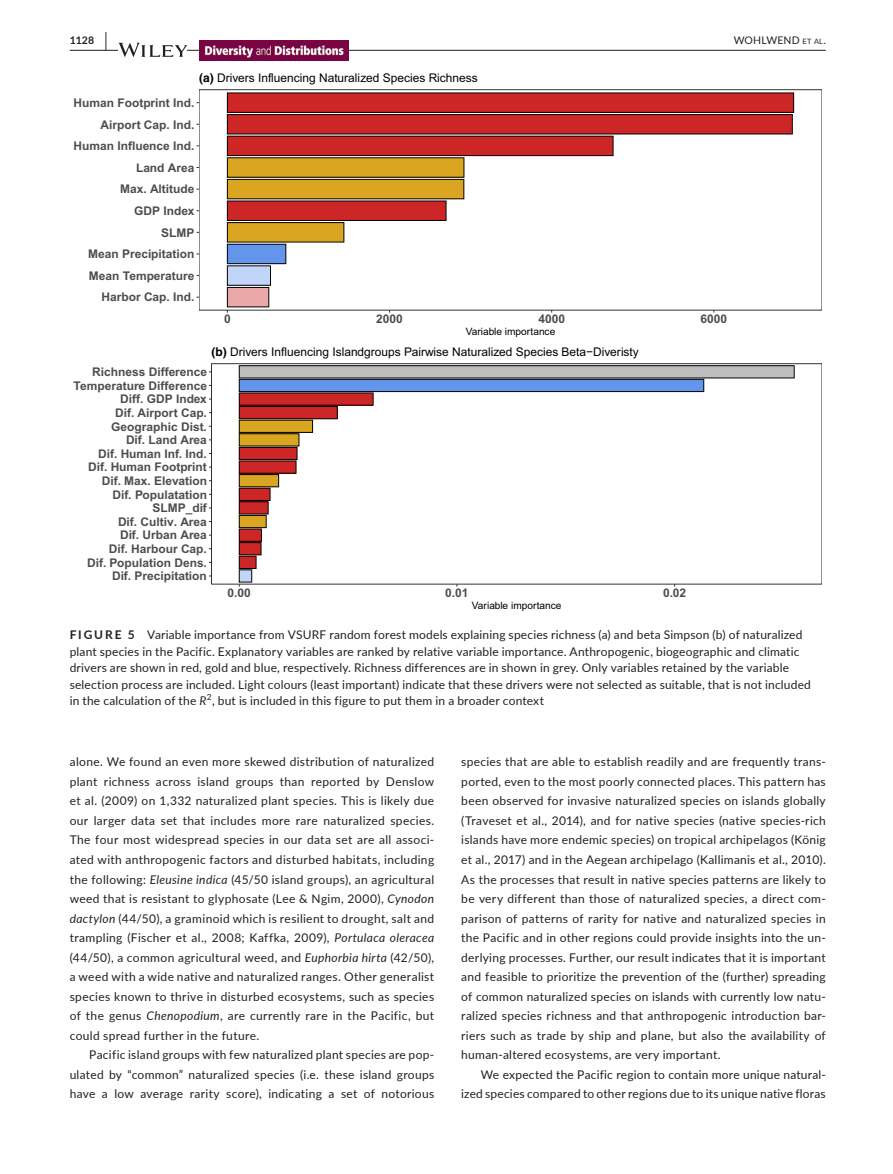
<style>
.page{position:relative;width:893px;height:1174px;background:#fff}
.page>*{position:absolute;margin:0;border:0;box-sizing:border-box;transform-origin:0 0}
.t1{font:12px/19.5px "Lato";letter-spacing:.015em;color:#231f20;text-align:justify}
.t2{font:700 12px "Arial";color:#4d4d4d}
.t3{font:12px "Arial";color:#000}
.t4{font:10.5px "Lato";letter-spacing:.015em;color:#231f20}
.t5{font:700 10.5px "Lato";color:#231f20}
.t6{font:10.05px "Arial";color:#000}
.t7{font:8.4px "Lato";color:#231f20}
.s1{font-size:19.5px}
.s2{font-size:7.35px}
.s3{font-family:"Helvetica";font-weight:700}
.s4{font-weight:700}
.s5{font-style:italic}
</style>
<div class="page">
<hr style="left:70px;top:50px;width:756px;height:1px;background:#231f20">
<svg style="left:119px;top:43px;width:68px;height:14px"></svg>
<img style="left:199px;top:40px;width:149px;height:21px">
<svg style="left:227px;top:92px;width:567px;height:221px"></svg>
<svg style="left:239px;top:365px;width:556px;height:221px"></svg>
<p class="t5" style="left:70px;top:33px;width:39px">1128 <span class="s1">|</span></p>
<p class="t4" style="left:734px;top:33px;width:94px">WOHLWEND <span class="s2">et al</span>.</p>
<p class="t3" style="left:199px;top:70px;width:280px"><span class="s3">(a)</span> Drivers Influencing Naturalized Species Richness</p>
<p class="t2" style="left:74px;top:95px;width:122px">Human Footprint Ind.</p>
<p class="t2" style="left:101px;top:116px;width:95px">Airport Cap. Ind.</p>
<p class="t2" style="left:74px;top:138px;width:122px">Human Influence Ind.</p>
<p class="t2" style="left:136px;top:160px;width:60px">Land Area</p>
<p class="t2" style="left:120px;top:181px;width:76px">Max. Altitude</p>
<p class="t2" style="left:134px;top:203px;width:62px">GDP Index</p>
<p class="t2" style="left:161px;top:224px;width:35px">SLMP</p>
<p class="t2" style="left:88px;top:246px;width:108px">Mean Precipitation</p>
<p class="t2" style="left:89px;top:268px;width:107px">Mean Temperature</p>
<p class="t2" style="left:101px;top:289px;width:95px">Harbor Cap. Ind.</p>
<p class="t2" style="left:224px;top:311px;width:8px">0</p>
<p class="t2" style="left:376px;top:311px;width:28px">2000</p>
<p class="t2" style="left:538px;top:311px;width:28px">4000</p>
<p class="t2" style="left:700px;top:311px;width:28px">6000</p>
<p class="t6" style="left:466px;top:325px;width:91px">Variable importance</p>
<p class="t3" style="left:211px;top:344px;width:429px"><span class="s3">(b)</span> Drivers Influencing Islandgroups Pairwise Naturalized Species Beta−Diveristy</p>
<p class="t2" style="left:92px;top:364px;width:116px">Richness Difference</p>
<p class="t2" style="left:74px;top:377px;width:135px">Temperature Difference</p>
<p class="t2" style="left:120px;top:391px;width:88px">Diff. GDP Index</p>
<p class="t2" style="left:115px;top:405px;width:93px">Dif. Airport Cap.</p>
<p class="t2" style="left:111px;top:418px;width:97px">Geographic Dist.</p>
<p class="t2" style="left:126px;top:432px;width:82px">Dif. Land Area</p>
<p class="t2" style="left:98px;top:445px;width:110px">Dif. Human Inf. Ind.</p>
<p class="t2" style="left:88px;top:459px;width:120px">Dif. Human Footprint</p>
<p class="t2" style="left:102px;top:473px;width:107px">Dif. Max. Elevation</p>
<p class="t2" style="left:113px;top:486px;width:96px">Dif. Populatation</p>
<p class="t2" style="left:152px;top:500px;width:56px">SLMP_dif</p>
<p class="t2" style="left:118px;top:513px;width:90px">Dif. Cultiv. Area</p>
<p class="t2" style="left:120px;top:527px;width:88px">Dif. Urban Area</p>
<p class="t2" style="left:109px;top:541px;width:100px">Dif. Harbour Cap.</p>
<p class="t2" style="left:87px;top:554px;width:121px">Dif. Population Dens.</p>
<p class="t2" style="left:112px;top:568px;width:96px">Dif. Precipitation</p>
<p class="t2" style="left:228px;top:585px;width:25px">0.00</p>
<p class="t2" style="left:445px;top:585px;width:25px">0.01</p>
<p class="t2" style="left:663px;top:585px;width:25px">0.02</p>
<p class="t6" style="left:472px;top:599px;width:91px">Variable importance</p>
<p class="t1" style="left:70px;top:626px;width:743px;line-height:16.5px;text-align:left"><span class="s4">FIGURE 5</span> Variable importance from VSURF random forest models explaining species richness (a) and beta Simpson (b) of naturalized plant species in the Pacific. Explanatory variables are ranked by relative variable importance. Anthropogenic, biogeographic and climatic drivers are shown in red, gold and blue, respectively. Richness differences are in shown in grey. Only variables retained by the variable selection process are included. Light colours (least important) indicate that these drivers were not selected as suitable, that is not included in the calculation of the <span class="s5">R</span></p>
<p class="t7" style="left:207px;top:691px;width:6px">2</p>
<p class="t1" style="left:212px;top:690px;width:333px">, but is included in this figure to put them in a broader context</p>
<p class="t1" style="left:70px;top:752px;width:366px">alone. We found an even more skewed distribution of naturalized plant richness across island groups than reported by Denslow et al. (2009) on 1,332 naturalized plant species. This is likely due our larger data set that includes more rare naturalized species.<br>The four most widespread species in our data set are all associ&shy;ated with anthropogenic factors and disturbed habitats, including the following: <span class="s5">Eleusine indica</span> (45/50 island groups), an agricultural weed that is resistant to glyphosate (Lee &amp; Ngim, 2000), <span class="s5">Cynodon dactylon</span> (44/50), a graminoid which is resilient to drought, salt and trampling (Fischer et al., 2008; Kaffka, 2009), <span class="s5">Portulaca oleracea </span>(44/50), a common agricultural weed, and <span class="s5">Euphorbia hirta</span> (42/50), a weed with a wide native and naturalized ranges. Other generalist species known to thrive in disturbed ecosystems, such as species of the genus <span class="s5">Chenopodium</span>, are currently rare in the Pacific, but could spread further in the future.</p>
<p class="t1" style="left:70px;top:1044px;width:366px;text-indent:20px">Pacific island groups with few naturalized plant species are pop&shy;ulated by “common” naturalized species (i.e. these island groups have a low average rarity score), indicating a set of notorious</p>
<p class="t1" style="left:461px;top:752px;width:366px">species that are able to establish readily and are frequently trans&shy;ported, even to the most poorly connected places. This pattern has been observed for invasive naturalized species on islands globally (Traveset et al., 2014), and for native species (native species-rich islands have more endemic species) on tropical archipelagos (König et al., 2017) and in the Aegean archipelago (Kallimanis et al., 2010).<br>As the processes that result in native species patterns are likely to be very different than those of naturalized species, a direct com&shy;parison of patterns of rarity for native and naturalized species in the Pacific and in other regions could provide insights into the un&shy;derlying processes. Further, our result indicates that it is important and feasible to prioritize the prevention of the (further) spreading of common naturalized species on islands with currently low natu&shy;ralized species richness and that anthropogenic introduction bar&shy;riers such as trade by ship and plane, but also the availability of human-altered ecosystems, are very important.</p>
<p class="t1" style="left:461px;top:1064px;width:366px;text-align:right">We expected the Pacific region to contain more unique natural&shy;ized species compared to other regions due to its unique native floras</p>
</div>
